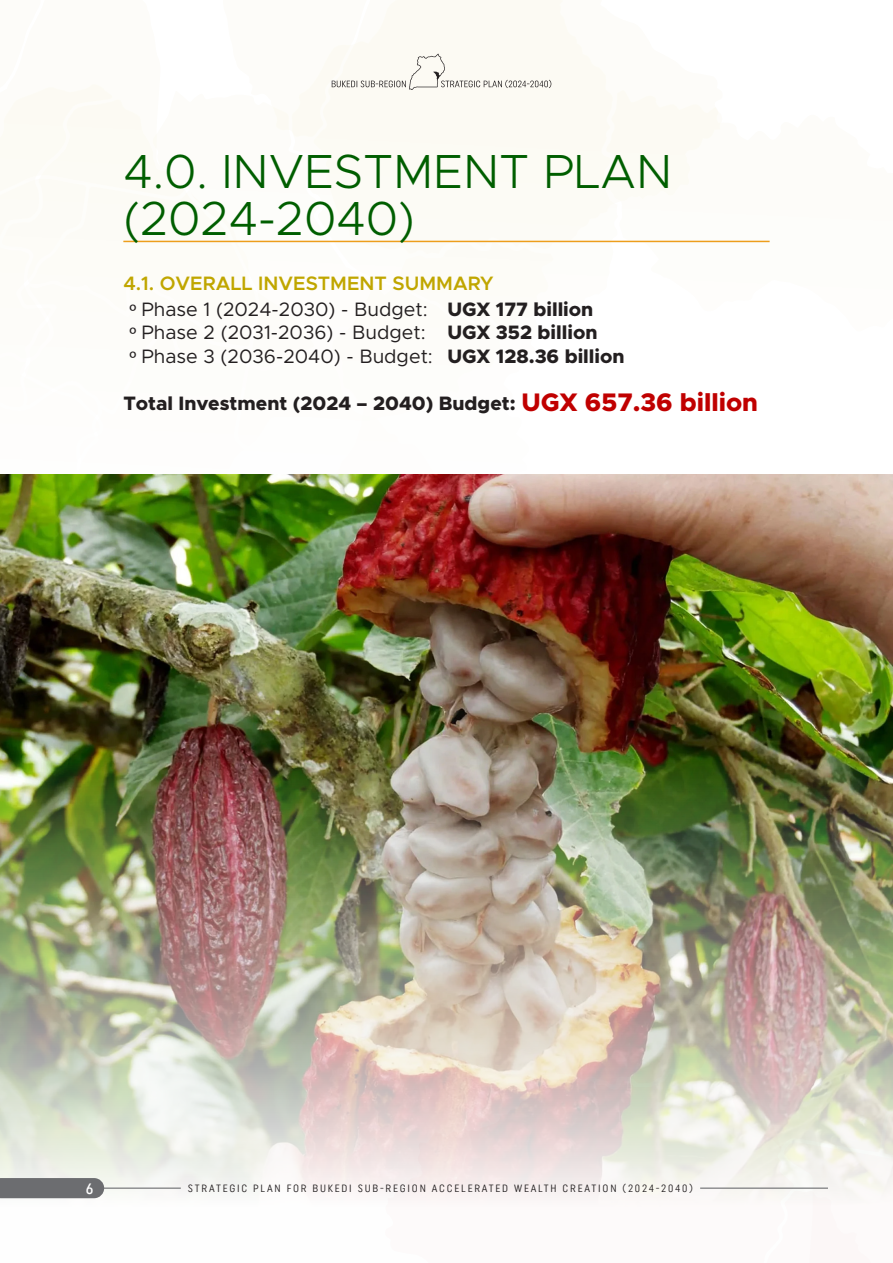
<style>
.page{position:relative;width:893px;height:1263px;background:#fff}
.page>*{position:absolute;margin:0;border:0;box-sizing:border-box;transform-origin:0 0}
.Head-1{font:300 48px/46.5px "Metropolis";color:#005e00}
.t1{font:19.5px "Metropolis";color:#231f20}
.t2{font:800 19.5px "Metropolis";color:#231f20}
.Head_2{font:600 19.5px "Metropolis";color:#c0a600}
.t3{font:15px "Uniform Condensed 2";color:#fff}
.t4{font:10.5px "Uniform Condensed 6";letter-spacing:.17em;color:#231f20}
.s1{font-family:"Myriad Variable Concept"}
.s2{font-weight:800}
.s3{font-size:25.5px;color:#c00000}
</style>
<div class="page">
<svg style="left:112px;top:100px;width:144px;height:143px"></svg>
<div style="left:0;top:85px;width:112px;height:79px;background:#fcfbf4"></div>
<svg style="left:197px;top:84px;width:116px;height:54px"></svg>
<svg style="left:313px;top:0;width:410px;height:243px;fill:#fcfbf4"></svg>
<hr style="left:123px;top:241px;width:647px;height:1px;background:#ed9e1c">
<img style="left:0;top:474px;width:893px;height:729px">
<div style="left:0;top:1178px;width:104px;height:20px;background:#6c6d70"></div>
<hr style="left:99px;top:1187px;width:82px;height:2px;background:#6c6d70">
<hr style="left:700px;top:1187px;width:128px;height:2px;background:#6c6d70">
<svg style="left:332px;top:54px;width:219px;height:36px"></svg>
<p class="Head-1" style="left:123px;top:148px;width:551px">4.0. INVESTMENT PLAN (2024-2040)</p>
<p class="Head_2" style="left:123px;top:271px;width:372px">4.1. OVERALL INVESTMENT SUMMARY</p>
<p class="t1" style="left:129px;top:297px;width:466px"><span class="s1">ï</span> Phase 1 (2024-2030) - Budget: <span class="s2">UGX 177 billion</span></p>
<p class="t1" style="left:129px;top:321px;width:470px"><span class="s1">ï</span> Phase 2 (2031-2036) - Budget: <span class="s2">UGX 352 billion</span></p>
<p class="t1" style="left:129px;top:344px;width:497px"><span class="s1">ï</span> Phase 3 (2036-2040) - Budget: <span class="s2">UGX 128.36 billion</span></p>
<p class="t2" style="left:123px;top:390px;width:636px">Total Investment (2024 – 2040) Budget: <span class="s3">UGX 657.36 billion</span></p>
<p class="t3" style="left:86px;top:1179px;width:9px">6</p>
<p class="t4" style="left:188px;top:1182px;width:507px">STRATEGIC PLAN FOR BUKEDI SUB-REGION ACCELERATED WEALTH CREATION (2024-2040)</p>
</div>
